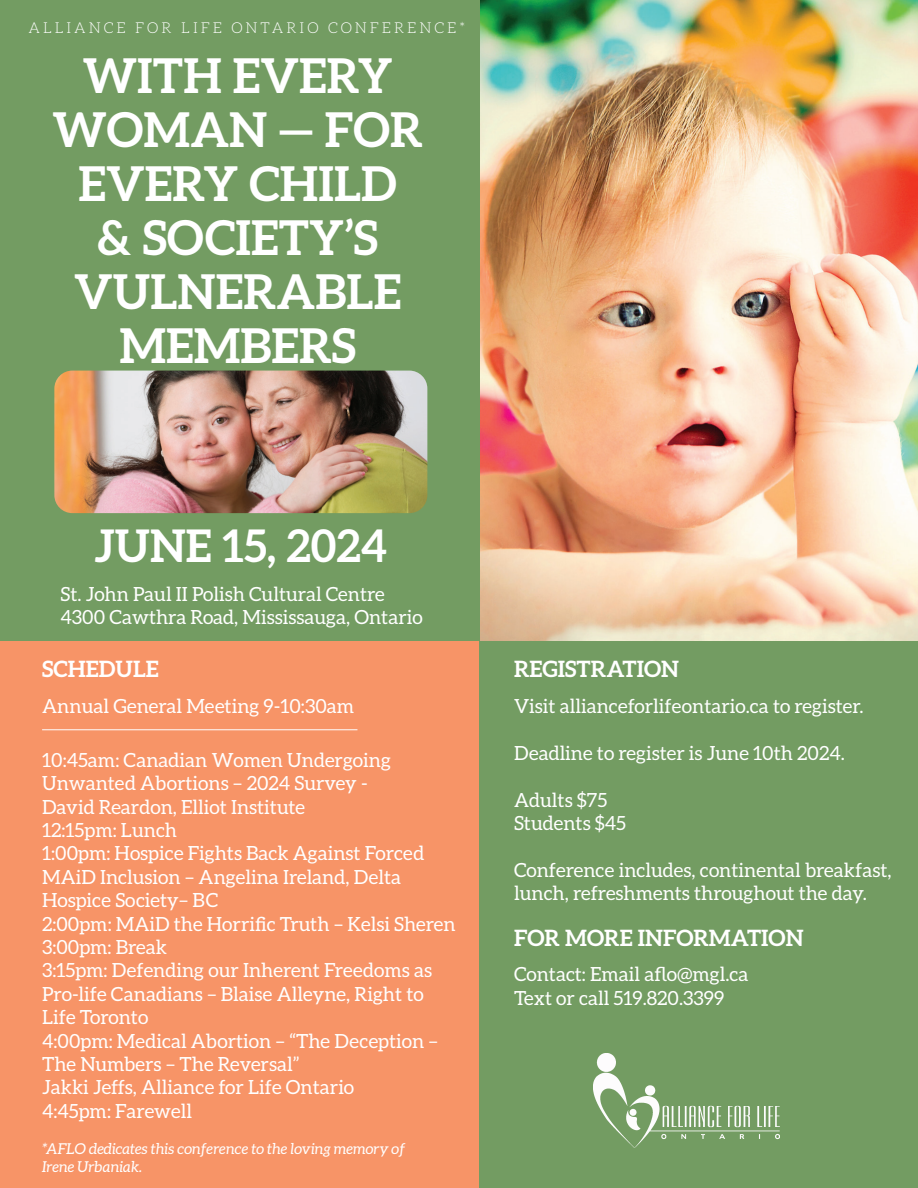
<style>
.page{position:relative;width:918px;height:1188px;background:#fff}
.page>*{position:absolute;margin:0;border:0;box-sizing:border-box;transform-origin:0 0}
.t1{font:700 48px/54px "Aleo";color:#fff;text-align:center}
.t2{font:700 45px "Aleo";color:#fff}
.t3{font:700 22.5px "Aleo";color:#fff}
.t4{font:19.5px/23.4px "Aleo";color:#fff}
.t5{font:italic 15px "Aleo";color:#fff}
.t6{font:300 15px "Aleo";letter-spacing:.2em;color:#fff}
</style>
<div class="page">
<img style="left:480px;top:0;width:438px;height:642px">
<div style="left:0;top:0;width:480px;height:713px;background:#739c62"></div>
<div style="left:0;top:642px;width:480px;height:546px;background:#f79467"></div>
<div style="left:480px;top:642px;width:438px;height:546px;background:#739c62"></div>
<img style="left:593px;top:1053px;width:186px;height:94px">
<img style="left:54px;top:371px;width:373px;height:142px">
<hr style="left:42px;top:729px;width:315px;height:1px;background:#fff">
<p class="t6" style="left:29px;top:19px;width:438px">ALLIANCE FOR LIFE ONTARIO CONFERENCE*</p>
<p class="t1" style="left:83px;top:47px;width:311px">WITH EVERY</p>
<p class="t1" style="left:53px;top:101px;width:372px">WOMAN — FOR<br>EVERY CHILD</p>
<p class="t1" style="left:98px;top:209px;width:282px">&amp; SOCIETY’S</p>
<p class="t1" style="left:74px;top:263px;width:328px">VULNERABLE<br>MEMBERS</p>
<p class="t2" style="left:95px;top:519px;width:294px">JUNE 15, 2024</p>
<p class="t4" style="left:60px;top:582px;width:326px">St. John Paul II Polish Cultural Centre</p>
<p class="t4" style="left:60px;top:606px;width:364px">4300 Cawthra Road, Mississauga, Ontario</p>
<p class="t3" style="left:42px;top:656px;width:118px">SCHEDULE</p>
<p class="t3" style="left:514px;top:656px;width:167px">REGISTRATION</p>
<p class="t4" style="left:42px;top:694px;width:313px">Annual General Meeting 9-10:30am</p>
<p class="t4" style="left:514px;top:694px;width:351px">Visit allianceforlifeontario.ca to register.</p>
<p class="t4" style="left:514px;top:741px;width:332px">Deadline to register is June 10th 2024.</p>
<p class="t4" style="left:514px;top:788px;width:95px">Adults $75</p>
<p class="t4" style="left:514px;top:811px;width:114px">Students $45</p>
<p class="t4" style="left:514px;top:858px;width:379px">Conference includes, continental breakfast, lunch, refreshments throughout the day.</p>
<p class="t4" style="left:42px;top:748px;width:350px">10:45am: Canadian Women Undergoing<br>Unwanted Abortions – 2024 Survey -</p>
<p class="t4" style="left:42px;top:795px;width:265px">David Reardon, Elliot Institute</p>
<p class="t4" style="left:42px;top:818px;width:136px">12:15pm: Lunch</p>
<p class="t4" style="left:42px;top:842px;width:384px">1:00pm: Hospice Fights Back Against Forced<br>MAiD Inclusion – Angelina Ireland, Delta<br>Hospice Society– BC</p>
<p class="t4" style="left:42px;top:912px;width:415px">2:00pm: MAiD the Horrific Truth – Kelsi Sheren</p>
<p class="t4" style="left:42px;top:935px;width:126px">3:00pm: Break</p>
<p class="t4" style="left:42px;top:959px;width:391px">3:15pm: Defending our Inherent Freedoms as<br>Pro-life Canadians – Blaise Alleyne, Right to<br>Life Toronto</p>
<p class="t4" style="left:42px;top:1029px;width:398px">4:00pm: Medical Abortion – “The Deception –<br>The Numbers – The Reversal”</p>
<p class="t4" style="left:42px;top:1076px;width:314px">Jakki Jeffs, Alliance for Life Ontario</p>
<p class="t4" style="left:42px;top:1099px;width:152px">4:45pm: Farewell</p>
<p class="t5" style="left:42px;top:1140px;width:365px">*AFLO dedicates this conference to the loving memory of</p>
<p class="t5" style="left:42px;top:1158px;width:102px">Irene Urbaniak.</p>
<p class="t3" style="left:514px;top:925px;width:291px">FOR MORE INFORMATION</p>
<p class="t4" style="left:514px;top:962px;width:236px">Contact: Email aflo@mgl.ca</p>
<p class="t4" style="left:514px;top:986px;width:212px">Text or call 519.820.3399</p>
</div>
